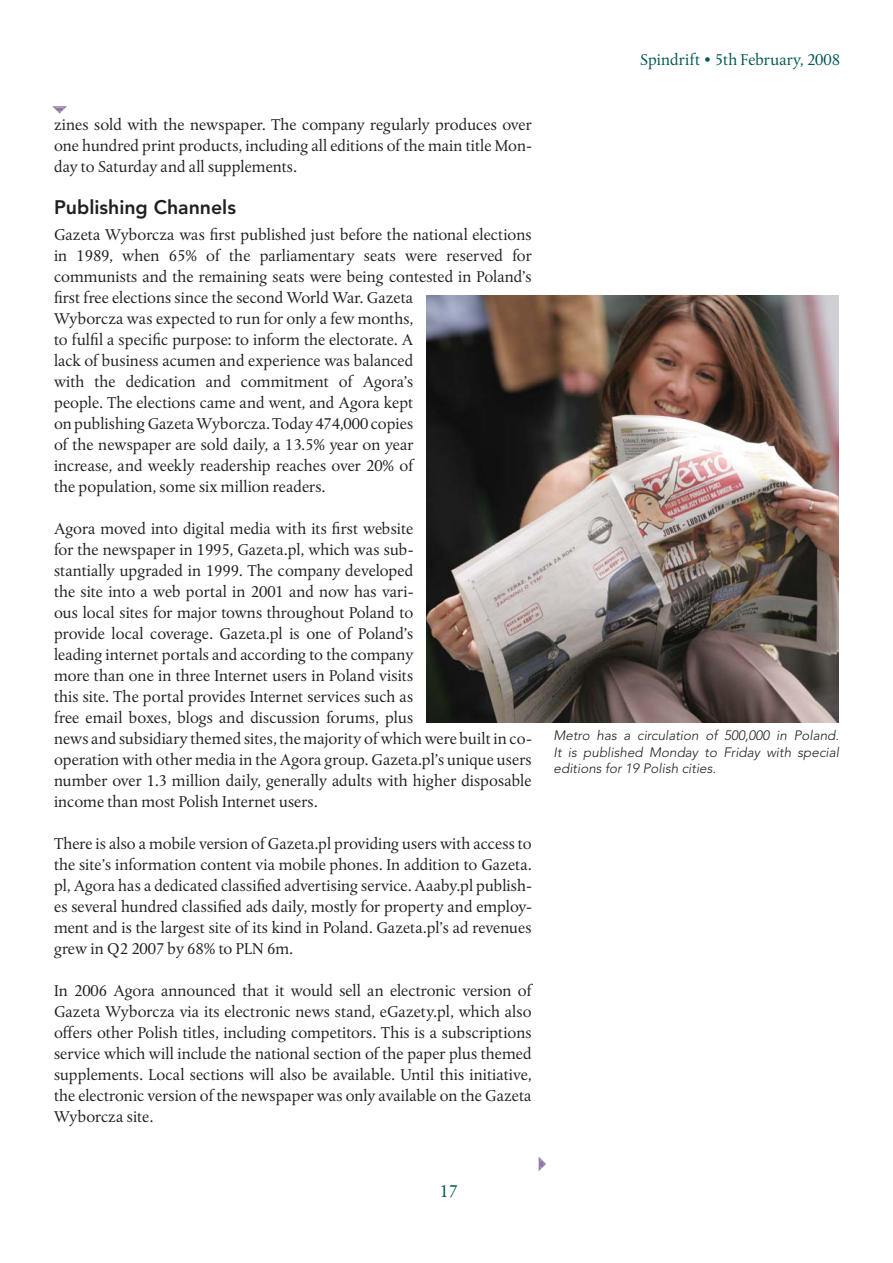
<style>
.page{position:relative;width:893px;height:1263px;background:#fff}
.page>*{position:absolute;margin:0;border:0;box-sizing:border-box;transform-origin:0 0}
.t1{font:800 19.5px "Avenir LT Std";color:#231f20}
.t2{font:18px "Albertina MT Std";color:#005853}
.t3{font:16.5px/21px "Albertina MT Std";color:#231f20;text-align:justify}
.t4{font:16.5px "Albertina MT Std";color:#005853}
.t5{font:italic 300 13.5px/16.2px "Avenir LT Std";color:#231f20;text-align:justify}
</style>
<div class="page">
<img style="left:426px;top:295px;width:413px;height:427px">
<svg style="left:52px;top:106px;width:15px;height:8px"></svg>
<svg style="left:539px;top:1157px;width:7px;height:14px"></svg>
<p class="t3" style="left:54px;top:115px;width:479px">zines sold with the newspaper. The company regularly produces over one hundred print products, including all editions of the main title Mon&shy;day to Saturday and all supplements.</p>
<p class="t1" style="left:54px;top:198px;width:184px">Publishing Channels</p>
<p class="t3" style="left:54px;top:225px;width:479px;text-align:left">Gazeta Wyborcza was first published just before the national elections in 1989, when 65% of the parliamentary seats were reserved for communists and the remaining seats were being contested in Poland’s first free elections since the second World War. Gazeta<br>Wyborcza was expected to run for only a few months,<br>to fulfil a specific purpose: to inform the electorate. A<br>lack of business acumen and experience was balanced<br>with the dedication and commitment of Agora’s<br>people. The elections came and went, and Agora kept<br>on publishing Gazeta Wyborcza. Today 474,000 copies<br>of the newspaper are sold daily, a 13.5% year on year<br>increase, and weekly readership reaches over 20% of<br>the population, some six million readers.</p>
<p class="t3" style="left:54px;top:519px;width:479px;text-align:left">Agora moved into digital media with its first website<br>for the newspaper in 1995, Gazeta.pl, which was sub-<br>stantially upgraded in 1999. The company developed<br>the site into a web portal in 2001 and now has vari-<br>ous local sites for major towns throughout Poland to<br>provide local coverage. Gazeta.pl is one of Poland’s<br>leading internet portals and according to the company<br>more than one in three Internet users in Poland visits<br>this site. The portal provides Internet services such as<br>free email boxes, blogs and discussion forums, plus<br>news and subsidiary themed sites, the majority of which were built in co&shy;operation with other media in the Agora group. Gazeta.pl’s unique users number over 1.3 million daily, generally adults with higher disposable income than most Polish Internet users.</p>
<p class="t3" style="left:54px;top:834px;width:479px">There is also a mobile version of Gazeta.pl providing users with access to the site’s information content via mobile phones. In addition to Gazeta. pl, Agora has a dedicated classified advertising service. Aaaby.pl publish&shy;es several hundred classified ads daily, mostly for property and employ&shy;ment and is the largest site of its kind in Poland. Gazeta.pl’s ad revenues grew in Q2 2007 by 68% to PLN 6m.</p>
<p class="t3" style="left:54px;top:981px;width:479px">In 2006 Agora announced that it would sell an electronic version of Gazeta Wyborcza via its electronic news stand, eGazety.pl, which also offers other Polish titles, including competitors. This is a subscriptions service which will include the national section of the paper plus themed supplements. Local sections will also be available. Until this initiative, the electronic version of the newspaper was only available on the Gazeta Wyborcza site.</p>
<p class="t4" style="left:640px;top:52px;width:201px">Spindrift • 5th February, 2008</p>
<p class="t5" style="left:554px;top:728px;width:287px">Metro has a circulation of 500,000 in Poland.<br>It is published Monday to Friday with special editions for 19 Polish cities.</p>
<p class="t2" style="left:440px;top:1183px;width:19px">17</p>
</div>
